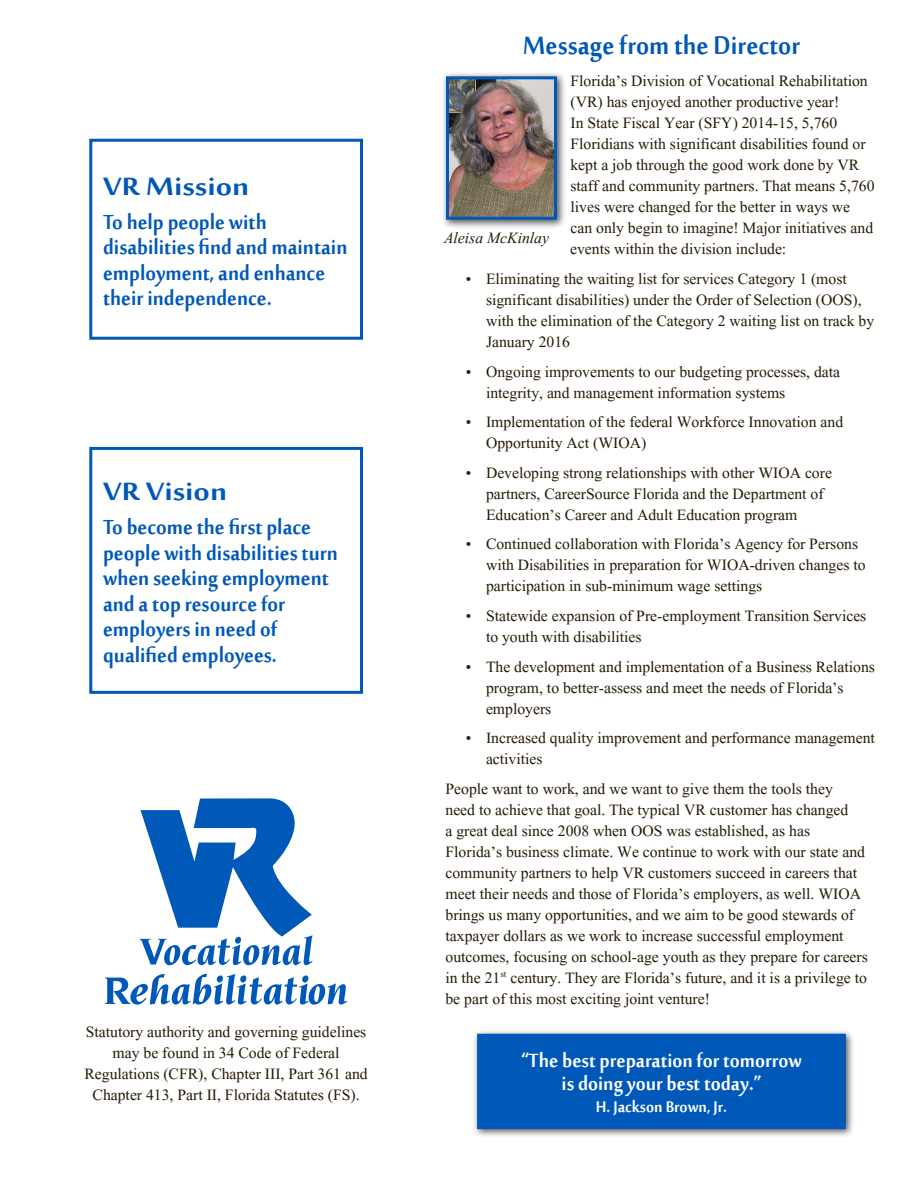
<style>
.page{position:relative;width:918px;height:1188px;background:#fff}
.page>*{position:absolute;margin:0;border:0;box-sizing:border-box;transform-origin:0 0}
.Headline{font:700 34.65px "Sakkal Majalla";color:#0058b8;scale:.91 1}
.Body{font:700 34.65px "Sakkal Majalla";color:#0058b8;scale:1.14 1}
.Body-2{font:700 28.05px/25.5px "Sakkal Majalla";color:#0058b8;scale:.91 1}
.t1{font:700 26.4px/22.5px "Sakkal Majalla";color:#fff;text-align:center;scale:.91 1}
.t2{font:700 21.45px "Sakkal Majalla";color:#fff;scale:.91 1}
.Body-3{font:19.5px/21px "Aparajita";color:#251a05}
.Body-4{font:italic 19.5px "Aparajita";color:#251a05}
</style>
<div class="page">
<div style="left:89px;top:139px;width:274px;height:201px;border:3px solid #0058b8"></div>
<div style="left:89px;top:447px;width:274px;height:247px;border:3px solid #0058b8"></div>
<svg style="left:140px;top:798px;width:173px;height:167px"></svg>
<svg style="left:105px;top:974px;width:242px;height:31px"></svg>
<div style="left:441px;top:72px;width:126px;height:157px;background:#231f20;opacity:.75"></div>
<img style="left:450px;top:80px;width:103px;height:136px">
<div style="left:446px;top:76px;width:111px;height:144px;border:3px solid #0058b8"></div>
<div style="left:472px;top:1029px;width:383px;height:110px;background:#231f20;opacity:.75"></div>
<div style="left:479px;top:1035px;width:365px;height:93px;background:#0058b8"></div>
<div style="left:477px;top:1034px;width:369px;height:95px;border:3px solid #0058b8"></div>
<p class="Body" style="left:103px;top:167px;width:130px">VR Mission</p>
<p class="Body-2" style="left:103px;top:211px;width:270px">To help people with disabilities find and maintain employment, and enhance their independence.</p>
<p class="Body" style="left:103px;top:472px;width:110px">VR Vision</p>
<p class="Body-2" style="left:103px;top:517px;width:260px">To become the first place people with disabilities turn when seeking employment and a top resource for employers in need of qualified employees.</p>
<p class="Body-3" style="left:84px;top:1023px;width:285px;text-align:center">Statutory authority and governing guidelines may be found in 34 Code of Federal Regulations (CFR), Chapter III, Part 361 and Chapter 413, Part II, Florida Statutes (FS).</p>
<h1 class="Headline" style="left:523px;top:27px;width:306px">Message from the Director</h1>
<p class="Body-3" style="left:570px;top:73px;width:306px">Florida’s Division of Vocational Rehabilitation (VR) has enjoyed another productive year!<br>In State Fiscal Year (SFY) 2014-15, 5,760<br>Floridians with significant disabilities found or kept a job through the good work done by VR staff and community partners. That means 5,760 lives were changed for the better in ways we can only begin to imagine! Major initiatives and events within the division include:</p>
<p class="Body-3" style="left:486px;top:270px;width:390px;text-indent:-20px">• Eliminating the waiting list for services Category 1 (most significant disabilities) under the Order of Selection (OOS), with the elimination of the Category 2 waiting list on track by January 2016</p>
<p class="Body-3" style="left:486px;top:363px;width:356px;text-indent:-20px">• Ongoing improvements to our budgeting processes, data integrity, and management information systems</p>
<p class="Body-3" style="left:486px;top:413px;width:359px;text-indent:-20px">• Implementation of the federal Workforce Innovation and<br>Opportunity Act (WIOA)</p>
<p class="Body-3" style="left:486px;top:464px;width:348px;text-indent:-20px">• Developing strong relationships with other WIOA core partners, CareerSource Florida and the Department of<br>Education’s Career and Adult Education program</p>
<p class="Body-3" style="left:486px;top:536px;width:381px;text-indent:-20px">• Continued collaboration with Florida’s Agency for Persons with Disabilities in preparation for WIOA-driven changes to participation in sub-minimum wage settings</p>
<p class="Body-3" style="left:486px;top:607px;width:382px;text-indent:-20px">• Statewide expansion of Pre-employment Transition Services to youth with disabilities</p>
<p class="Body-3" style="left:486px;top:658px;width:391px;text-indent:-20px">• The development and implementation of a Business Relations program, to better-assess and meet the needs of Florida’s employers</p>
<p class="Body-3" style="left:486px;top:730px;width:390px;text-indent:-20px">• Increased quality improvement and performance management activities</p>
<p class="Body-3" style="left:445px;top:780px;width:424px">People want to work, and we want to give them the tools they<br>need to achieve that goal. The typical VR customer has changed<br>a great deal since 2008 when OOS was established, as has Florida’s business climate. We continue to work with our state and community partners to help VR customers succeed in careers that meet their needs and those of Florida’s employers, as well. WIOA brings us many opportunities, and we aim to be good stewards of taxpayer dollars as we work to increase successful employment outcomes, focusing on school-age youth as they prepare for careers in the 21<sup>st</sup> century. They are Florida’s future, and it is a privilege to be part of this most exciting joint venture!</p>
<p class="Body-4" style="left:444px;top:228px;width:107px">Aleisa McKinlay</p>
<p class="t1" style="left:521px;top:1051px;width:310px">“The best preparation for tomorrow is doing your best today.”</p>
<p class="t2" style="left:596px;top:1095px;width:145px">H. Jackson Brown, Jr.</p>
</div>
